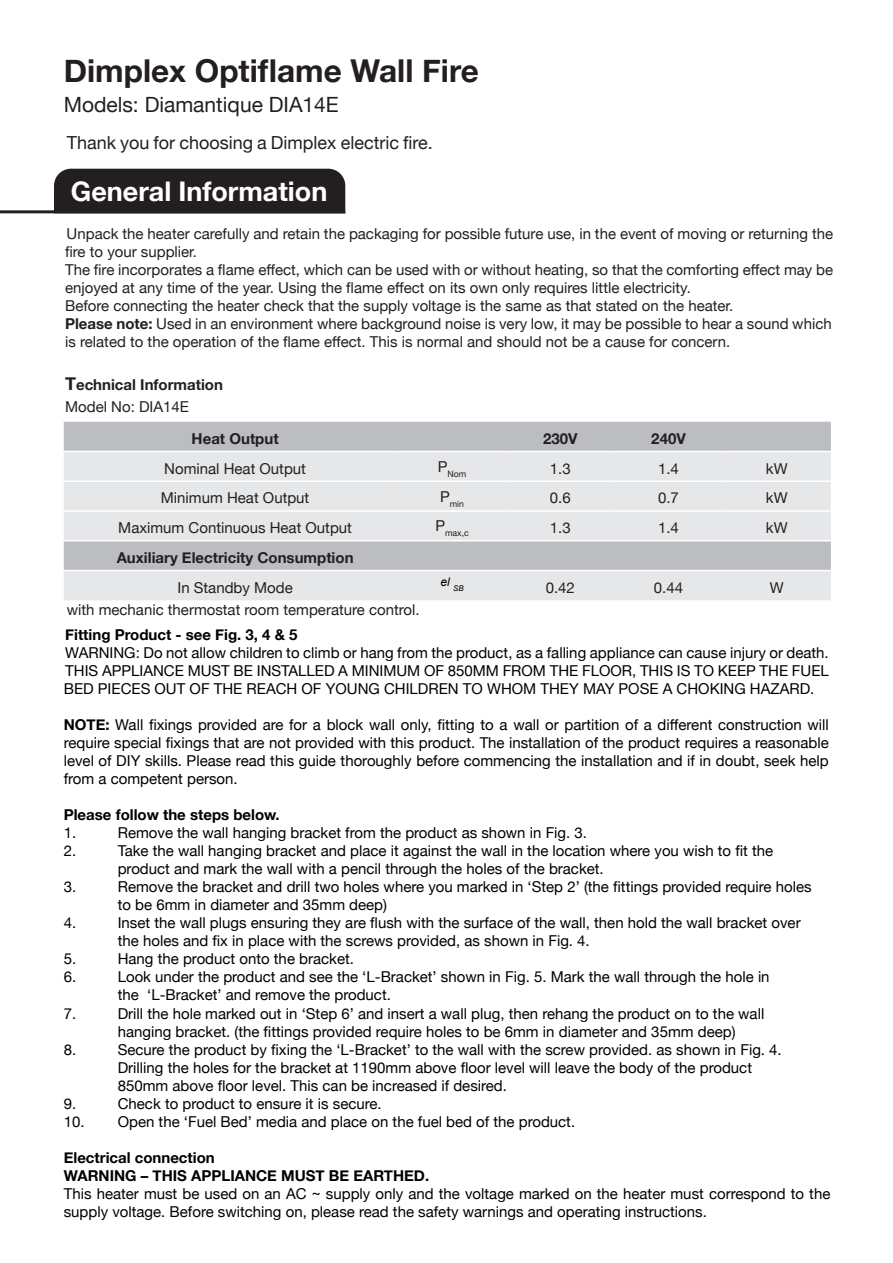
<style>
.page{position:relative;width:893px;height:1263px;background:#fff}
.page>*{position:absolute;margin:0;border:0;box-sizing:border-box;transform-origin:0 0}
.t1{font:700 31.5px "Helvetica Neue";color:#231f20}
.t2{font:700 27px "Helvetica Neue";color:#fff}
.t3{font:21px "Helvetica Neue";color:#231f20}
.t4{font:18px "Helvetica Neue";color:#231f20}
.t5{font:15px/18px "Helvetica Neue";color:#000;text-align:justify}
.t6{font:15px/18px "Helvetica Neue";color:#231f20}
.t7{font:700 15px "Helvetica Neue";color:#000}
.t8{font:700 15px "Helvetica Neue";color:#231f20}
.t9{font:italic 12px "Arial";color:#000}
.t10{font:8.7px "Helvetica Neue";color:#231f20}
.s1{font-weight:700}
.s2{font-size:18px}
</style>
<div class="page">
<hr style="left:0;top:210px;width:345px;height:3px;background:#231f20">
<div style="left:54px;top:169px;width:291px;height:41px;background:#231f20"></div>
<div style="left:64px;top:422px;width:767px;height:29px;background:#bcbdc0"></div>
<svg style="left:64px;top:452px;width:767px;height:148px;background:#dddee1"></svg>
<hr style="left:64px;top:480px;width:334px;height:2px;background:#fff">
<hr style="left:398px;top:480px;width:108px;height:2px;background:#fff">
<hr style="left:506px;top:480px;width:108px;height:2px;background:#fff">
<hr style="left:614px;top:480px;width:109px;height:2px;background:#fff">
<hr style="left:723px;top:480px;width:108px;height:2px;background:#fff">
<hr style="left:64px;top:510px;width:334px;height:2px;background:#fff">
<hr style="left:398px;top:510px;width:108px;height:2px;background:#fff">
<hr style="left:506px;top:510px;width:108px;height:2px;background:#fff">
<hr style="left:614px;top:510px;width:109px;height:2px;background:#fff">
<hr style="left:723px;top:510px;width:108px;height:2px;background:#fff">
<hr style="left:64px;top:540px;width:334px;height:1px;background:#fff">
<hr style="left:398px;top:540px;width:108px;height:1px;background:#fff">
<hr style="left:506px;top:540px;width:108px;height:1px;background:#fff">
<hr style="left:614px;top:540px;width:109px;height:1px;background:#fff">
<hr style="left:723px;top:540px;width:108px;height:1px;background:#fff">
<hr style="left:64px;top:570px;width:334px;height:1px;background:#fff">
<hr style="left:398px;top:570px;width:108px;height:1px;background:#fff">
<hr style="left:506px;top:570px;width:108px;height:1px;background:#fff">
<hr style="left:614px;top:570px;width:109px;height:1px;background:#fff">
<hr style="left:723px;top:570px;width:108px;height:1px;background:#fff">
<p class="t1" style="left:64px;top:46px;width:417px">Dimplex Optiflame Wall Fire</p>
<p class="t3" style="left:64px;top:89px;width:277px">Models: Diamantique DIA14E</p>
<p class="t4" style="left:67px;top:130px;width:368px">Thank you for choosing a Dimplex electric fire.</p>
<p class="t2" style="left:71px;top:171px;width:258px">General Information</p>
<p class="t6" style="left:65px;top:225px;width:769px">Unpack the heater carefully and retain the packaging for possible future use, in the event of moving or returning the fire to your supplier.</p>
<p class="t6" style="left:65px;top:261px;width:769px">The fire incorporates a flame effect, which can be used with or without heating, so that the comforting effect may be enjoyed at any time of the year. Using the flame effect on its own only requires little electricity.</p>
<p class="t6" style="left:65px;top:297px;width:670px">Before connecting the heater check that the supply voltage is the same as that stated on the heater.</p>
<p class="t6" style="left:65px;top:315px;width:768px"><span class="s1">Please note:</span> Used in an environment where background noise is very low, it may be possible to hear a sound which is related to the operation of the flame effect. This is normal and should not be a cause for concern.</p>
<p class="t8" style="left:65px;top:373px;width:159px"><span class="s2">T</span>echnical Information</p>
<p class="t6" style="left:65px;top:398px;width:125px">Model No: DIA14E</p>
<p class="t8" style="left:192px;top:427px;width:88px">Heat Output</p>
<p class="t8" style="left:543px;top:427px;width:36px">230V</p>
<p class="t8" style="left:651px;top:427px;width:36px">240V</p>
<p class="t6" style="left:164px;top:460px;width:143px">Nominal Heat Output</p>
<p class="t10" style="left:438px;top:467px;width:30px"><sup>P</sup>Nom</p>
<p class="t6" style="left:550px;top:460px;width:22px">1.3</p>
<p class="t6" style="left:658px;top:460px;width:22px">1.4</p>
<p class="t6" style="left:766px;top:460px;width:23px">kW</p>
<p class="t6" style="left:161px;top:490px;width:150px">Minimum Heat Output</p>
<p class="t10" style="left:440px;top:497px;width:25px"><sup>P</sup>min</p>
<p class="t6" style="left:550px;top:490px;width:22px">0.6</p>
<p class="t6" style="left:658px;top:490px;width:22px">0.7</p>
<p class="t6" style="left:766px;top:490px;width:23px">kW</p>
<p class="t6" style="left:118px;top:519px;width:235px">Maximum Continuous Heat Output</p>
<p class="t10" style="left:435px;top:527px;width:35px"><sup>P</sup>max,c</p>
<p class="t6" style="left:550px;top:519px;width:22px">1.3</p>
<p class="t6" style="left:658px;top:519px;width:22px">1.4</p>
<p class="t6" style="left:766px;top:519px;width:23px">kW</p>
<p class="t8" style="left:117px;top:546px;width:238px">Auxiliary Electricity Consumption</p>
<p class="t6" style="left:177px;top:579px;width:117px">In Standby Mode</p>
<p class="t9" style="left:441px;top:574px;width:25px">el <sub>SB</sub></p>
<p class="t6" style="left:546px;top:579px;width:31px">0.42</p>
<p class="t6" style="left:654px;top:579px;width:31px">0.44</p>
<p class="t6" style="left:770px;top:579px;width:15px">W</p>
<p class="t6" style="left:67px;top:601px;width:354px">with mechanic thermostat room temperature control.</p>
<p class="t7" style="left:65px;top:623px;width:234px">Fitting Product - see Fig. 3, 4 &amp; 5</p>
<p class="t5" style="left:64px;top:645px;width:767px">WARNING: Do not allow children to climb or hang from the product, as a falling appliance can cause injury or death.<br>THIS APPLIANCE MUST BE INSTALLED A MINIMUM OF 850MM FROM THE FLOOR, THIS IS TO KEEP THE FUEL BED PIECES OUT OF THE REACH OF YOUNG CHILDREN TO WHOM THEY MAY POSE A CHOKING HAZARD.</p>
<p class="t5" style="left:64px;top:717px;width:767px"><span class="s1">NOTE:</span> Wall fixings provided are for a block wall only, fitting to a wall or partition of a different construction will require special fixings that are not provided with this product. The installation of the product requires a reasonable level of DIY skills. Please read this guide thoroughly before commencing the installation and if in doubt, seek help from a competent person.</p>
<p class="t7" style="left:64px;top:803px;width:218px">Please follow the steps below.</p>
<p class="t5" style="left:64px;top:825px;width:14px">1.</p>
<p class="t5" style="left:118px;top:825px;width:471px">Remove the wall hanging bracket from the product as shown in Fig. 3.</p>
<p class="t5" style="left:64px;top:843px;width:14px">2.</p>
<p class="t5" style="left:118px;top:843px;width:657px">Take the wall hanging bracket and place it against the wall in the location where you wish to fit the product and mark the wall with a pencil through the holes of the bracket.</p>
<p class="t5" style="left:64px;top:879px;width:14px">3.</p>
<p class="t5" style="left:118px;top:879px;width:695px">Remove the bracket and drill two holes where you marked in ‘Step 2’ (the fittings provided require holes</p>
<p class="t5" style="left:118px;top:897px;width:271px">to be 6mm in diameter and 35mm deep)</p>
<p class="t5" style="left:64px;top:915px;width:14px">4.</p>
<p class="t5" style="left:118px;top:915px;width:684px">Inset the wall plugs ensuring they are flush with the surface of the wall, then hold the wall bracket over</p>
<p class="t5" style="left:118px;top:933px;width:474px">the holes and fix in place with the screws provided, as shown in Fig. 4.</p>
<p class="t5" style="left:64px;top:951px;width:14px">5.</p>
<p class="t5" style="left:118px;top:951px;width:238px">Hang the product onto the bracket.</p>
<p class="t5" style="left:64px;top:969px;width:14px">6.</p>
<p class="t5" style="left:118px;top:969px;width:653px">Look under the product and see the ‘L-Bracket’ shown in Fig. 5. Mark the wall through the hole in</p>
<p class="t5" style="left:118px;top:987px;width:275px">the ‘L-Bracket’ and remove the product.</p>
<p class="t5" style="left:64px;top:1005px;width:14px">7.</p>
<p class="t5" style="left:118px;top:1005px;width:648px">Drill the hole marked out in ‘Step 6’ and insert a wall plug, then rehang the product on to the wall</p>
<p class="t5" style="left:118px;top:1023px;width:619px">hanging bracket. (the fittings provided require holes to be 6mm in diameter and 35mm deep)</p>
<p class="t5" style="left:64px;top:1041px;width:14px">8.</p>
<p class="t5" style="left:118px;top:1041px;width:665px">Secure the product by fixing the ‘L-Bracket’ to the wall with the screw provided. as shown in Fig. 4.</p>
<p class="t5" style="left:118px;top:1059px;width:636px">Drilling the holes for the bracket at 1190mm above floor level will leave the body of the product</p>
<p class="t5" style="left:118px;top:1077px;width:391px">850mm above floor level. This can be increased if desired.</p>
<p class="t5" style="left:64px;top:1095px;width:14px">9.</p>
<p class="t5" style="left:118px;top:1095px;width:265px">Check to product to ensure it is secure.</p>
<p class="t5" style="left:64px;top:1113px;width:513px">10. Open the ‘Fuel Bed’ media and place on the fuel bed of the product.</p>
<p class="t7" style="left:64px;top:1145px;width:153px">Electrical connection</p>
<p class="t7" style="left:64px;top:1163px;width:367px">WARNING – THIS APPLIANCE MUST BE EARTHED.</p>
<p class="t5" style="left:64px;top:1185px;width:768px">This heater must be used on an AC ~ supply only and the voltage marked on the heater must correspond to the supply voltage. Before switching on, please read the safety warnings and operating instructions.</p>
</div>
